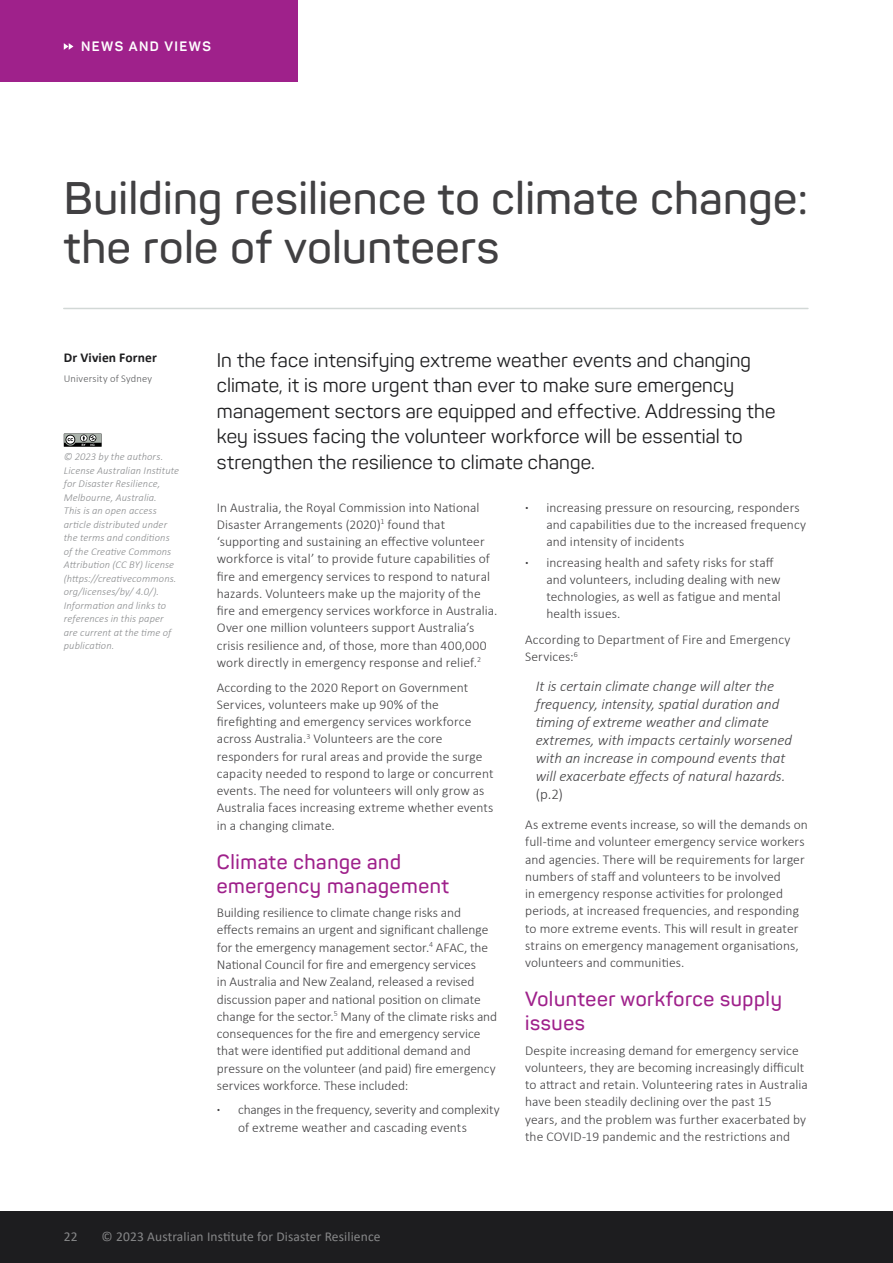
<style>
.page{position:relative;width:893px;height:1263px;background:#fff}
.page>*{position:absolute;margin:0;border:0;box-sizing:border-box;transform-origin:0 0}
.t1{font:600 45px/49.5px "Panton";letter-spacing:.01em;color:#414042}
.t2{font:600 20.25px/24px "Panton";letter-spacing:.03em;color:#9f218b}
.t3{font:19.5px/25.5px "Panton";letter-spacing:.01em;color:#1d1d1f}
.t4{font:italic 300 15px/18px "Calibri";color:#414042}
.t5{font:300 15px "Calibri";color:#414042}
.t6{font:300 13.5px/17.2px "Calibri";letter-spacing:.005em;color:#414042}
.t7{font:13.5px "Calibri";letter-spacing:.01em;color:#868788}
.t8{font:700 13.5px "Calibri";letter-spacing:.01em;color:#1d1d1f}
.t9{font:700 13.5px "Panton";letter-spacing:.11em;color:#fff}
.t10{font:italic 300 10.5px/13.5px "Calibri";letter-spacing:.01em;color:#8a8c8e}
.t11{font:300 10.5px "Calibri";letter-spacing:.015em;color:#58595b}
.s1{font-weight:700}
</style>
<div class="page">
<div style="left:0;top:1212px;width:893px;height:51px;background:#1d1d1f"></div>
<div style="left:0;top:0;width:298px;height:81px;background:#9f218b"></div>
<svg style="left:64px;top:43px;width:9px;height:7px"></svg>
<hr style="left:64px;top:308px;width:744px;height:1px;background:#d2d8d6">
<svg style="left:64px;top:433px;width:38px;height:14px"></svg>
<p class="t9" style="left:81px;top:38px;width:131px">NEWS AND VIEWS</p>
<h1 class="t1" style="left:64px;top:173px;width:746px">Building resilience to climate change: the role of volunteers</h1>
<p class="t8" style="left:64px;top:348px;width:95px">Dr Vivien Forner</p>
<p class="t11" style="left:64px;top:372px;width:90px">University of Sydney</p>
<p class="t10" style="left:64px;top:450px;width:117px">© 2023 by the authors.<br>License Australian Institute for Disaster Resilience,<br>Melbourne, Australia.<br>This is an open access article distributed under the terms and conditions of the Creative Commons<br>Attribution (CC BY) license (https://creativecommons. org/licenses/by/ 4.0/).<br>Information and links to references in this paper are current at the time of publication.</p>
<p class="t3" style="left:217px;top:347px;width:560px">In the face intensifying extreme weather events and changing climate, it is more urgent than ever to make sure emergency management sectors are equipped and effective. Addressing the key issues facing the volunteer workforce will be essential to strengthen the resilience to climate change.</p>
<p class="t6" style="left:217px;top:498px;width:282px">In Australia, the Royal Commission into National Disaster Arrangements (2020)<sup>1</sup> found that ‘supporting and sustaining an effective volunteer workforce is vital’ to provide future capabilities of fire and emergency services to respond to natural hazards. Volunteers make up the majority of the fire and emergency services workforce in Australia.<br>Over one million volunteers support Australia’s crisis resilience and, of those, more than 400,000 work directly in emergency response and relief.<sup>2</sup></p>
<p class="t6" style="left:217px;top:678px;width:278px">According to the 2020 Report on Government Services, volunteers make up 90% of the firefighting and emergency services workforce across Australia.<sup>3</sup> Volunteers are the core responders for rural areas and provide the surge capacity needed to respond to large or concurrent events. The need for volunteers will only grow as Australia faces increasing extreme whether events in a changing climate.</p>
<h2 class="t2" style="left:217px;top:849px;width:234px">Climate change and emergency management</h2>
<p class="t6" style="left:217px;top:904px;width:282px">Building resilience to climate change risks and effects remains an urgent and significant challenge for the emergency management sector.<sup>4</sup> AFAC, the National Council for fire and emergency services<br>in Australia and New Zealand, released a revised discussion paper and national position on climate change for the sector.<sup>5</sup> Many of the climate risks and consequences for the fire and emergency service that were identified put additional demand and pressure on the volunteer (and paid) fire emergency services workforce. These included:</p>
<p class="t6" style="left:238px;top:1101px;width:263px;text-indent:-21px"><span class="s1">·</span> changes in the frequency, severity and complexity of extreme weather and cascading events</p>
<p class="t6" style="left:546px;top:498px;width:261px;text-indent:-21px"><span class="s1">·</span> increasing pressure on resourcing, responders and capabilities due to the increased frequency and intensity of incidents</p>
<p class="t6" style="left:546px;top:553px;width:236px;text-indent:-21px"><span class="s1">·</span> increasing health and safety risks for staff and volunteers, including dealing with new technologies, as well as fatigue and mental health issues.</p>
<p class="t6" style="left:525px;top:631px;width:267px">According to Department of Fire and Emergency<br>Services:<sup>6</sup></p>
<p class="t4" style="left:536px;top:677px;width:258px">It is certain climate change will alter the frequency, intensity, spatial duration and timing of extreme weather and climate extremes, with impacts certainly worsened with an increase in compound events that will exacerbate effects of natural hazards.</p>
<p class="t5" style="left:536px;top:785px;width:29px">(p.2)</p>
<p class="t6" style="left:525px;top:816px;width:284px">As extreme events increase, so will the demands on full-time and volunteer emergency service workers and agencies. There will be requirements for larger numbers of staff and volunteers to be involved<br>in emergency response activities for prolonged periods, at increased frequencies, and responding to more extreme events. This will result in greater strains on emergency management organisations, volunteers and communities.</p>
<h2 class="t2" style="left:525px;top:987px;width:258px">Volunteer workforce supply issues</h2>
<p class="t6" style="left:525px;top:1041px;width:284px">Despite increasing demand for emergency service volunteers, they are becoming increasingly difficult to attract and retain. Volunteering rates in Australia have been steadily declining over the past 15<br>years, and the problem was further exacerbated by the COVID-19 pandemic and the restrictions and</p>
<p class="t7" style="left:64px;top:1227px;width:15px">22</p>
<p class="t7" style="left:102px;top:1227px;width:280px">© 2023 Australian Institute for Disaster Resilience</p>
</div>
